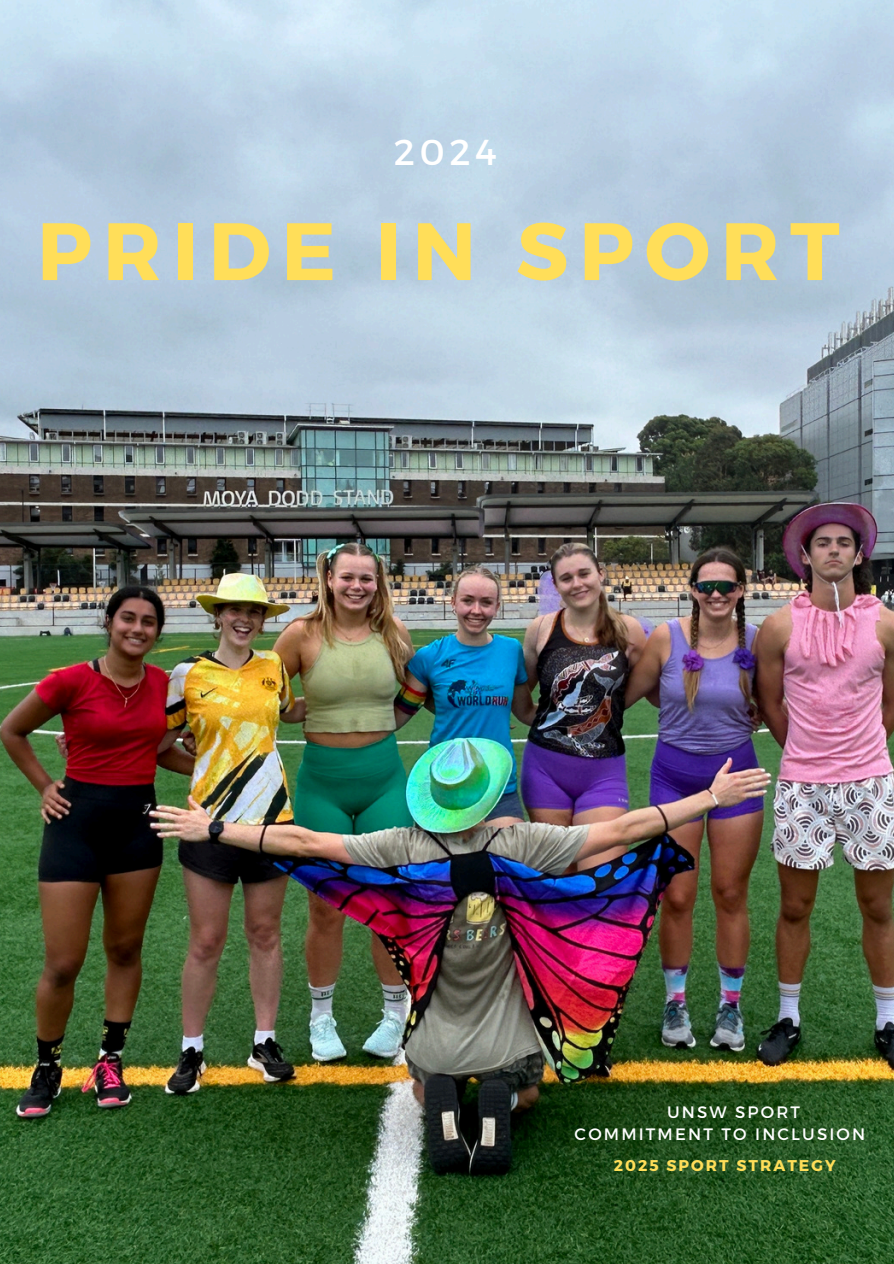
<style>
.page{position:relative;width:894px;height:1264px;background:#fff}
.page>*{position:absolute;margin:0;border:0;box-sizing:border-box;transform-origin:0 0}
.t1{font:700 81.15px "Montserrat";letter-spacing:.13em;color:#ffde59}
.t2{font:36px "Montserrat";color:#fff}
.t3{font:16.5px "Montserrat";letter-spacing:.13em;color:#fff}
.t4{font:700 15.6px "Montserrat";letter-spacing:.13em;color:#ffde59}
</style>
<div class="page">
<img style="left:0;top:0;width:893px;height:1263px">
<h2 class="t2" style="left:394px;top:129px;width:104px">2024</h2>
<h1 class="t1" style="left:37px;top:198px;width:803px">PRIDE IN SPORT</h1>
<p class="t3" style="left:666px;top:1101px;width:135px">UNSW SPORT</p>
<p class="t3" style="left:574px;top:1123px;width:292px">COMMITMENT TO INCLUSION</p>
<h3 class="t4" style="left:613px;top:1155px;width:223px">2025 SPORT STRATEGY</h3>
</div>
